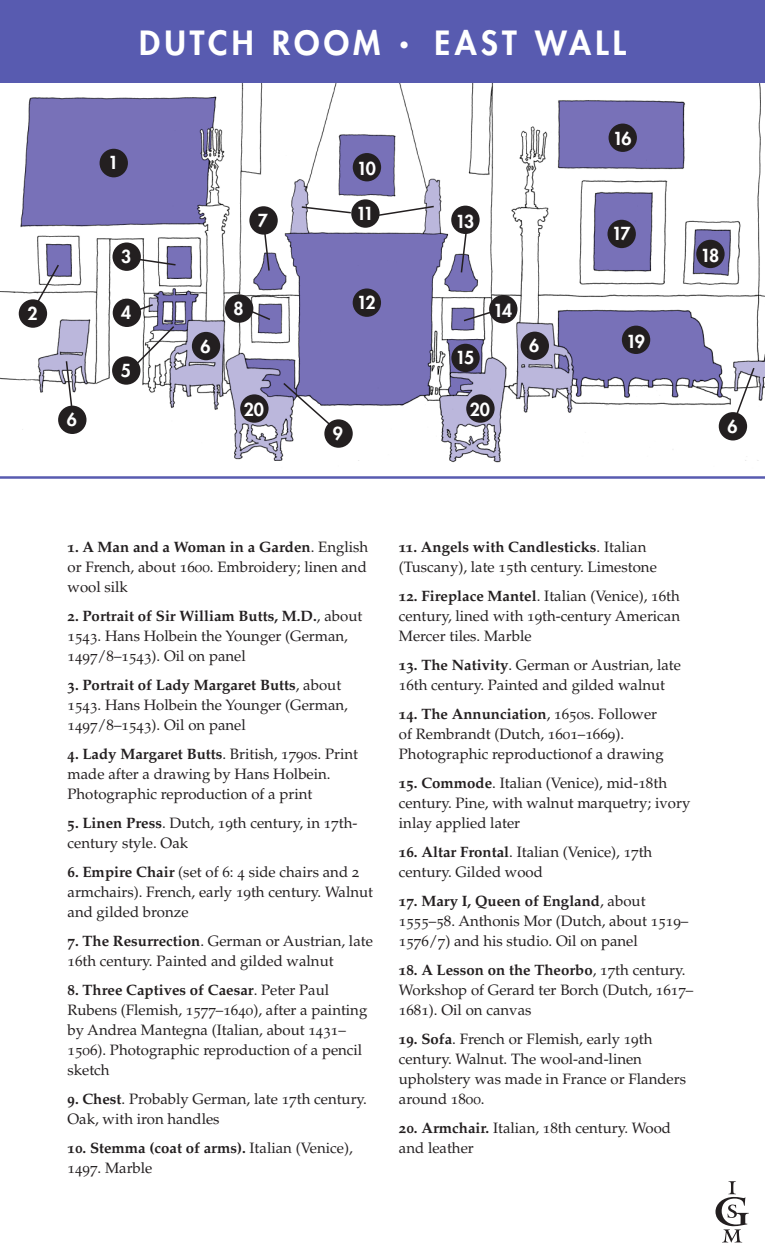
<style>
.page{position:relative;width:765px;height:1260px;background:#fff}
.page>*{position:absolute;margin:0;border:0;box-sizing:border-box;transform-origin:0 0}
.t1{font:800 32.5px "Futura Std";letter-spacing:.13em;color:#fff}
.t2{font:800 17.5px "Futura Std";letter-spacing:-.08em;color:#fff}
.t3{font:15px/20px "Palatino LT Std";color:#231f20}
.s1{font-size:18.75px}
.s2{font-weight:700}
</style>
<div class="page">
<div style="left:0;top:0;width:765px;height:85px;background:#585bb0"></div>
<hr style="left:0;top:476px;width:765px;height:3px;background:#585bb0">
<img style="left:0;top:84px;width:765px;height:379px">
<div style="left:451px;top:344px;width:29px;height:28px;background:#231f20;border-radius:50%"></div>
<div style="left:451px;top:206px;width:29px;height:28px;background:#231f20;border-radius:50%"></div>
<div style="left:489px;top:295px;width:29px;height:28px;background:#231f20;border-radius:50%"></div>
<div style="left:353px;top:288px;width:28px;height:29px;background:#231f20;border-radius:50%"></div>
<div style="left:609px;top:124px;width:28px;height:28px;background:#231f20;border-radius:50%"></div>
<div style="left:100px;top:149px;width:28px;height:28px;background:#231f20;border-radius:50%"></div>
<div style="left:19px;top:299px;width:28px;height:29px;background:#231f20;border-radius:50%"></div>
<div style="left:112px;top:242px;width:29px;height:29px;background:#231f20;border-radius:50%"></div>
<div style="left:113px;top:299px;width:28px;height:28px;background:#231f20;border-radius:50%"></div>
<div style="left:112px;top:356px;width:28px;height:29px;background:#231f20;border-radius:50%"></div>
<div style="left:58px;top:406px;width:29px;height:28px;background:#231f20;border-radius:50%"></div>
<div style="left:192px;top:332px;width:28px;height:28px;background:#231f20;border-radius:50%"></div>
<div style="left:521px;top:332px;width:28px;height:28px;background:#231f20;border-radius:50%"></div>
<div style="left:719px;top:412px;width:28px;height:29px;background:#231f20;border-radius:50%"></div>
<div style="left:249px;top:206px;width:29px;height:29px;background:#231f20;border-radius:50%"></div>
<div style="left:225px;top:294px;width:28px;height:29px;background:#231f20;border-radius:50%"></div>
<div style="left:324px;top:419px;width:29px;height:29px;background:#231f20;border-radius:50%"></div>
<div style="left:608px;top:220px;width:28px;height:28px;background:#231f20;border-radius:50%"></div>
<div style="left:696px;top:240px;width:29px;height:28px;background:#231f20;border-radius:50%"></div>
<div style="left:466px;top:394px;width:29px;height:29px;background:#231f20;border-radius:50%"></div>
<div style="left:240px;top:394px;width:29px;height:29px;background:#231f20;border-radius:50%"></div>
<div style="left:622px;top:326px;width:28px;height:28px;background:#231f20;border-radius:50%"></div>
<div style="left:353px;top:153px;width:28px;height:28px;background:#231f20;border-radius:50%"></div>
<div style="left:351px;top:199px;width:29px;height:29px;background:#231f20;border-radius:50%"></div>
<svg style="left:282px;top:381px;width:50px;height:46px"></svg>
<svg style="left:136px;top:257px;width:41px;height:10px"></svg>
<svg style="left:300px;top:205px;width:52px;height:9px"></svg>
<svg style="left:65px;top:360px;width:8px;height:48px"></svg>
<svg style="left:376px;top:205px;width:59px;height:12px"></svg>
<svg style="left:246px;top:308px;width:26px;height:13px"></svg>
<svg style="left:137px;top:303px;width:18px;height:9px"></svg>
<svg style="left:135px;top:325px;width:41px;height:41px"></svg>
<svg style="left:734px;top:366px;width:22px;height:52px"></svg>
<svg style="left:462px;top:310px;width:32px;height:13px"></svg>
<svg style="left:36px;top:263px;width:24px;height:41px"></svg>
<svg style="left:263px;top:232px;width:8px;height:40px"></svg>
<svg style="left:460px;top:233px;width:8px;height:41px"></svg>
<svg style="left:716px;top:1181px;width:33px;height:62px"></svg>
<p class="t2" style="left:27px;top:303px;width:12px">2</p>
<p class="t2" style="left:67px;top:409px;width:12px">6</p>
<p class="t1" style="left:139px;top:23px;width:488px">DUTCH ROOM <span class="s1">•</span> EAST WALL</p>
<p class="t2" style="left:108px;top:152px;width:12px">1</p>
<p class="t2" style="left:121px;top:246px;width:12px">3</p>
<p class="t2" style="left:121px;top:302px;width:12px">4</p>
<p class="t2" style="left:121px;top:359px;width:12px">5</p>
<p class="t2" style="left:258px;top:209px;width:12px">7</p>
<p class="t2" style="left:234px;top:298px;width:12px">8</p>
<p class="t2" style="left:357px;top:157px;width:21px">10</p>
<p class="t2" style="left:356px;top:203px;width:19px">11</p>
<p class="t2" style="left:357px;top:292px;width:20px">12</p>
<p class="t2" style="left:456px;top:210px;width:20px">13</p>
<p class="t2" style="left:493px;top:299px;width:20px">14</p>
<p class="t2" style="left:200px;top:335px;width:12px">6</p>
<p class="t2" style="left:529px;top:335px;width:12px">6</p>
<p class="t2" style="left:456px;top:347px;width:20px">15</p>
<p class="t2" style="left:244px;top:399px;width:22px">20</p>
<p class="t2" style="left:470px;top:399px;width:22px">20</p>
<p class="t2" style="left:333px;top:423px;width:12px">9</p>
<p class="t2" style="left:613px;top:128px;width:20px">16</p>
<p class="t2" style="left:612px;top:223px;width:20px">17</p>
<p class="t2" style="left:626px;top:330px;width:20px">19</p>
<p class="t2" style="left:700px;top:244px;width:20px">18</p>
<p class="t2" style="left:727px;top:415px;width:12px">6</p>
<p class="t3" style="left:68px;top:537px;width:302px;text-align:justify"><span class="s2">1. A Man and a Woman in a Garden</span>. English or French, about 1600. Embroidery; linen and wool silk</p>
<p class="t3" style="left:68px;top:606px;width:296px"><span class="s2">2. Portrait of Sir William Butts, M.D.</span>, about<br>1543. Hans Holbein the Younger (German,<br>1497/8–1543). Oil on panel</p>
<p class="t3" style="left:68px;top:675px;width:282px"><span class="s2">3. Portrait of Lady Margaret Butts</span>, about<br>1543. Hans Holbein the Younger (German,<br>1497/8–1543). Oil on panel</p>
<p class="t3" style="left:68px;top:744px;width:292px"><span class="s2">4. Lady Margaret Butts</span>. British, 1790s. Print made after a drawing by Hans Holbein.<br>Photographic reproduction of a print</p>
<p class="t3" style="left:68px;top:813px;width:291px"><span class="s2">5. Linen Press</span>. Dutch, 19th century, in 17th&shy;century style. Oak</p>
<p class="t3" style="left:68px;top:862px;width:307px"><span class="s2">6. Empire Chair</span> (set of 6: 4 side chairs and 2 armchairs). French, early 19th century. Walnut and gilded bronze</p>
<p class="t3" style="left:68px;top:931px;width:307px"><span class="s2">7. The Resurrection</span>. German or Austrian, late<br>16th century. Painted and gilded walnut</p>
<p class="t3" style="left:68px;top:980px;width:301px"><span class="s2">8. Three Captives of Caesar</span>. Peter Paul Rubens (Flemish, 1577–1640), after a painting by Andrea Mantegna (Italian, about 1431– 1506). Photographic reproduction of a pencil sketch</p>
<p class="t3" style="left:68px;top:1089px;width:301px"><span class="s2">9. Chest</span>. Probably German, late 17th century.<br>Oak, with iron handles</p>
<p class="t3" style="left:68px;top:1138px;width:287px"><span class="s2">10. Stemma (coat of arms).</span> Italian (Venice),<br>1497. Marble</p>
<p class="t3" style="left:399px;top:537px;width:259px"><span class="s2">11. Angels with Candlesticks</span>. Italian (Tuscany), late 15th century. Limestone</p>
<p class="t3" style="left:399px;top:586px;width:283px;text-align:justify"><span class="s2">12. Fireplace Mantel</span>. Italian (Venice), 16th century, lined with 19th-century American Mercer tiles. Marble</p>
<p class="t3" style="left:399px;top:655px;width:284px"><span class="s2">13. The Nativity</span>. German or Austrian, late<br>16th century. Painted and gilded walnut</p>
<p class="t3" style="left:399px;top:704px;width:266px"><span class="s2">14. The Annunciation</span>, 1650s. Follower of Rembrandt (Dutch, 1601–1669).<br>Photographic reproductionof a drawing</p>
<p class="t3" style="left:399px;top:773px;width:293px"><span class="s2">15. Commode</span>. Italian (Venice), mid-18th century. Pine, with walnut marquetry; ivory inlay applied later</p>
<p class="t3" style="left:399px;top:842px;width:255px"><span class="s2">16. Altar Frontal</span>. Italian (Venice), 17th century. Gilded wood</p>
<p class="t3" style="left:399px;top:891px;width:291px"><span class="s2">17. Mary I, Queen of England</span>, about<br>1555–58. Anthonis Mor (Dutch, about 1519–<br>1576/7) and his studio. Oil on panel</p>
<p class="t3" style="left:399px;top:960px;width:296px"><span class="s2">18. A Lesson on the Theorbo</span>, 17th century.<br>Workshop of Gerard ter Borch (Dutch, 1617–<br>1681). Oil on canvas</p>
<p class="t3" style="left:399px;top:1029px;width:289px"><span class="s2">19. Sofa</span>. French or Flemish, early 19th century. Walnut. The wool-and-linen upholstery was made in France or Flanders around 1800.</p>
<p class="t3" style="left:399px;top:1118px;width:274px"><span class="s2">20. Armchair.</span> Italian, 18th century. Wood and leather</p>
</div>
